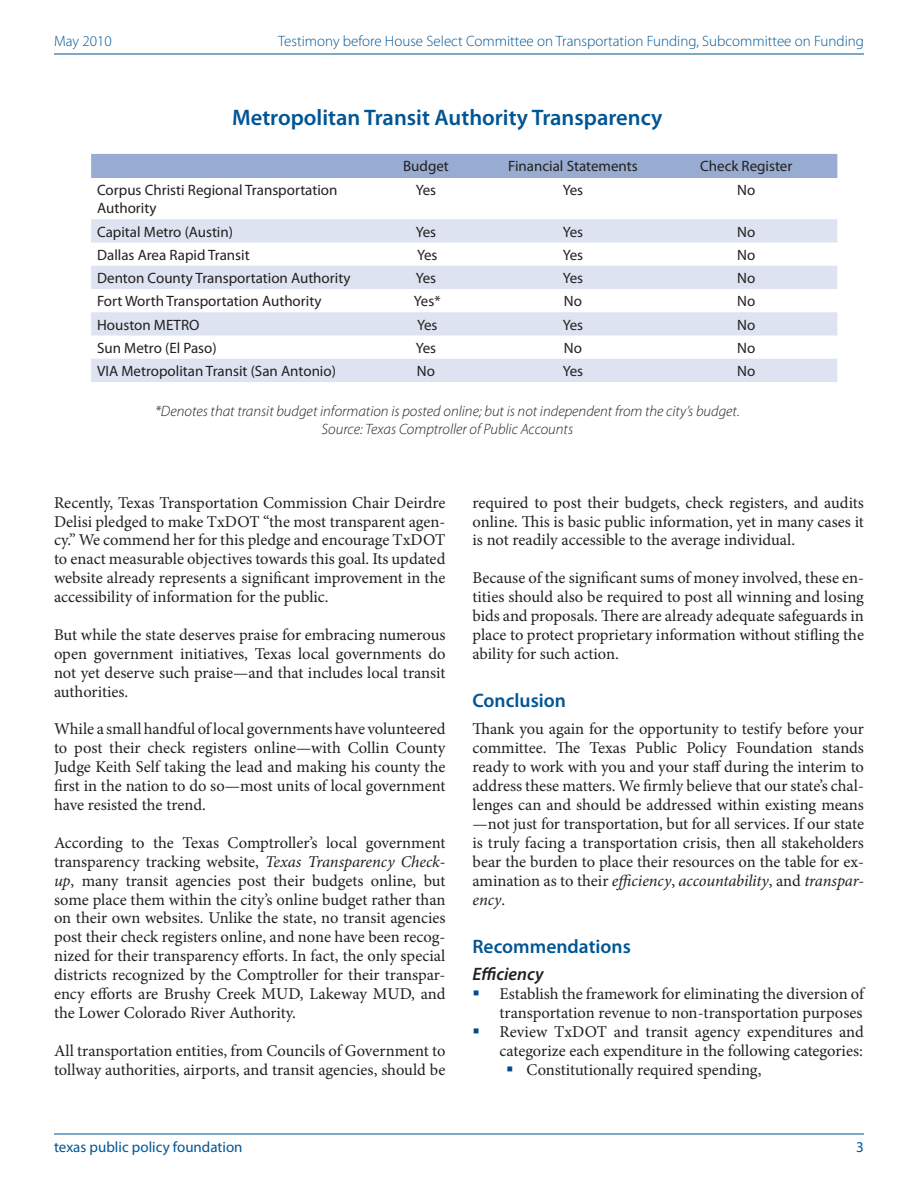
<style>
.page{position:relative;width:918px;height:1188px;background:#fff}
.page>*{position:absolute;margin:0;border:0;box-sizing:border-box;transform-origin:0 0}
.bullets{font:600 22.5px "Myriad Pro";color:#005595}
.bullets-2{font:600 19.5px "Myriad Pro";color:#005595}
.t1{font:italic 600 18px "Myriad Pro";color:#231f20}
.bullets-3{font:16.5px/18.9px "Minion Pro";color:#231f20;text-align:justify}
.bullets-4{font:15px/18px "Myriad Pro";color:#231f20}
.bullets-5{font:italic 300 15px "Myriad Pro";color:#231f20}
.t2{font:300 15px "Myriad Pro";color:#005595}
.t3{font:15px "Myriad Pro";color:#005595}
.s1{font-style:italic}
</style>
<div class="page">
<hr style="left:54px;top:54px;width:810px;height:1px;background:#005595">
<hr style="left:54px;top:1134px;width:810px;height:1px;background:#005595">
<div style="left:91px;top:154px;width:746px;height:24px;background:#97acd0"></div>
<svg style="left:91px;top:219px;width:746px;height:163px;fill:#dde3f0"></svg>
<p class="t2" style="left:54px;top:32px;width:59px">May 2010</p>
<p class="t2" style="left:278px;top:32px;width:587px">Testimony before House Select Committee on Transportation Funding, Subcommittee on Funding</p>
<p class="bullets" style="left:232px;top:103px;width:432px">Metropolitan Transit Authority Transparency</p>
<p class="bullets-4" style="left:403px;top:157px;width:47px">Budget</p>
<p class="bullets-4" style="left:508px;top:157px;width:131px">Financial Statements</p>
<p class="bullets-4" style="left:700px;top:157px;width:94px">Check Register</p>
<p class="bullets-4" style="left:97px;top:181px;width:242px">Corpus Christi Regional Transportation<br>Authority</p>
<p class="bullets-4" style="left:416px;top:181px;width:22px">Yes</p>
<p class="bullets-4" style="left:563px;top:181px;width:22px">Yes</p>
<p class="bullets-4" style="left:737px;top:181px;width:20px">No</p>
<p class="bullets-4" style="left:97px;top:222px;width:137px">Capital Metro (Austin)</p>
<p class="bullets-4" style="left:416px;top:222px;width:22px">Yes</p>
<p class="bullets-4" style="left:563px;top:222px;width:22px">Yes</p>
<p class="bullets-4" style="left:737px;top:222px;width:20px">No</p>
<p class="bullets-4" style="left:97px;top:246px;width:154px">Dallas Area Rapid Transit</p>
<p class="bullets-4" style="left:417px;top:246px;width:22px">Yes</p>
<p class="bullets-4" style="left:563px;top:246px;width:22px">Yes</p>
<p class="bullets-4" style="left:737px;top:246px;width:20px">No</p>
<p class="bullets-4" style="left:97px;top:269px;width:255px">Denton County Transportation Authority</p>
<p class="bullets-4" style="left:416px;top:269px;width:22px">Yes</p>
<p class="bullets-4" style="left:563px;top:269px;width:22px">Yes</p>
<p class="bullets-4" style="left:737px;top:269px;width:20px">No</p>
<p class="bullets-4" style="left:97px;top:292px;width:226px">Fort Worth Transportation Authority</p>
<p class="bullets-4" style="left:414px;top:292px;width:28px">Yes*</p>
<p class="bullets-4" style="left:564px;top:292px;width:20px">No</p>
<p class="bullets-4" style="left:737px;top:292px;width:20px">No</p>
<p class="bullets-4" style="left:97px;top:315px;width:103px">Houston METRO</p>
<p class="bullets-4" style="left:417px;top:315px;width:22px">Yes</p>
<p class="bullets-4" style="left:563px;top:315px;width:22px">Yes</p>
<p class="bullets-4" style="left:737px;top:315px;width:20px">No</p>
<p class="bullets-4" style="left:97px;top:339px;width:121px">Sun Metro (El Paso)</p>
<p class="bullets-4" style="left:416px;top:339px;width:22px">Yes</p>
<p class="bullets-4" style="left:564px;top:339px;width:20px">No</p>
<p class="bullets-4" style="left:737px;top:339px;width:20px">No</p>
<p class="bullets-4" style="left:97px;top:362px;width:240px">VIA Metropolitan Transit (San Antonio)</p>
<p class="bullets-4" style="left:417px;top:362px;width:20px">No</p>
<p class="bullets-4" style="left:563px;top:362px;width:22px">Yes</p>
<p class="bullets-4" style="left:737px;top:362px;width:20px">No</p>
<p class="bullets-5" style="left:155px;top:402px;width:586px">*Denotes that transit budget information is posted online; but is not independent from the city’s budget.</p>
<p class="bullets-5" style="left:322px;top:420px;width:253px">Source: Texas Comptroller of Public Accounts</p>
<p class="bullets-3" style="left:54px;top:493px;width:393px">Recently, Texas Transportation Commission Chair Deirdre Delisi pledged to make TxDOT “the most transparent agen&shy;cy.” We commend her for this pledge and encourage TxDOT to enact measurable objectives towards this goal. Its updated website already represents a significant improvement in the accessibility of information for the public.</p>
<p class="bullets-3" style="left:54px;top:625px;width:393px">But while the state deserves praise for embracing numerous open government initiatives, Texas local governments do not yet deserve such praise—and that includes local transit authorities.</p>
<p class="bullets-3" style="left:54px;top:720px;width:393px">While a small handful of local governments have volunteered to post their check registers online—with Collin County Judge Keith Self taking the lead and making his county the first in the nation to do so—most units of local government have resisted the trend.</p>
<p class="bullets-3" style="left:54px;top:833px;width:393px">According to the Texas Comptroller’s local government transparency tracking website, <span class="s1">Texas Transparency Check&shy;up</span>, many transit agencies post their budgets online, but some place them within the city’s online budget rather than on their own websites. Unlike the state, no transit agencies post their check registers online, and none have been recog&shy;nized for their transparency efforts. In fact, the only special districts recognized by the Comptroller for their transpar&shy;ency efforts are Brushy Creek MUD, Lakeway MUD, and the Lower Colorado River Authority.</p>
<p class="bullets-3" style="left:54px;top:1041px;width:393px">All transportation entities, from Councils of Government to tollway authorities, airports, and transit agencies, should be</p>
<p class="bullets-3" style="left:472px;top:493px;width:393px">required to post their budgets, check registers, and audits online. This is basic public information, yet in many cases it is not readily accessible to the average individual.</p>
<p class="bullets-3" style="left:472px;top:569px;width:393px">Because of the significant sums of money involved, these en&shy;tities should also be required to post all winning and losing bids and proposals. There are already adequate safeguards in place to protect proprietary information without stifling the ability for such action.</p>
<p class="bullets-2" style="left:472px;top:688px;width:95px">Conclusion</p>
<p class="bullets-3" style="left:472px;top:720px;width:393px">Thank you again for the opportunity to testify before your committee. The Texas Public Policy Foundation stands ready to work with you and your staff during the interim to address these matters. We firmly believe that our state’s chal&shy;lenges can and should be addressed within existing means —not just for transportation, but for all services. If our state is truly facing a transportation crisis, then all stakeholders bear the burden to place their resources on the table for ex&shy;amination as to their <span class="s1">efficiency</span>, <span class="s1">accountability</span>, and <span class="s1">transpar&shy;ency</span>.</p>
<p class="bullets-2" style="left:472px;top:934px;width:160px">Recommendations</p>
<p class="t1" style="left:472px;top:963px;width:73px">Efficiency</p>
<p class="bullets-3" style="left:500px;top:984px;width:366px">Establish the framework for eliminating the diversion of transportation revenue to non-transportation purposes</p>
<p class="bullets-3" style="left:500px;top:1022px;width:366px">Review TxDOT and transit agency expenditures and categorize each expenditure in the following categories:</p>
<p class="bullets-3" style="left:526px;top:1060px;width:236px">Constitutionally required spending,</p>
<p class="t3" style="left:54px;top:1138px;width:190px">texas public policy foundation</p>
<p class="t3" style="left:856px;top:1138px;width:9px">3</p>
</div>
